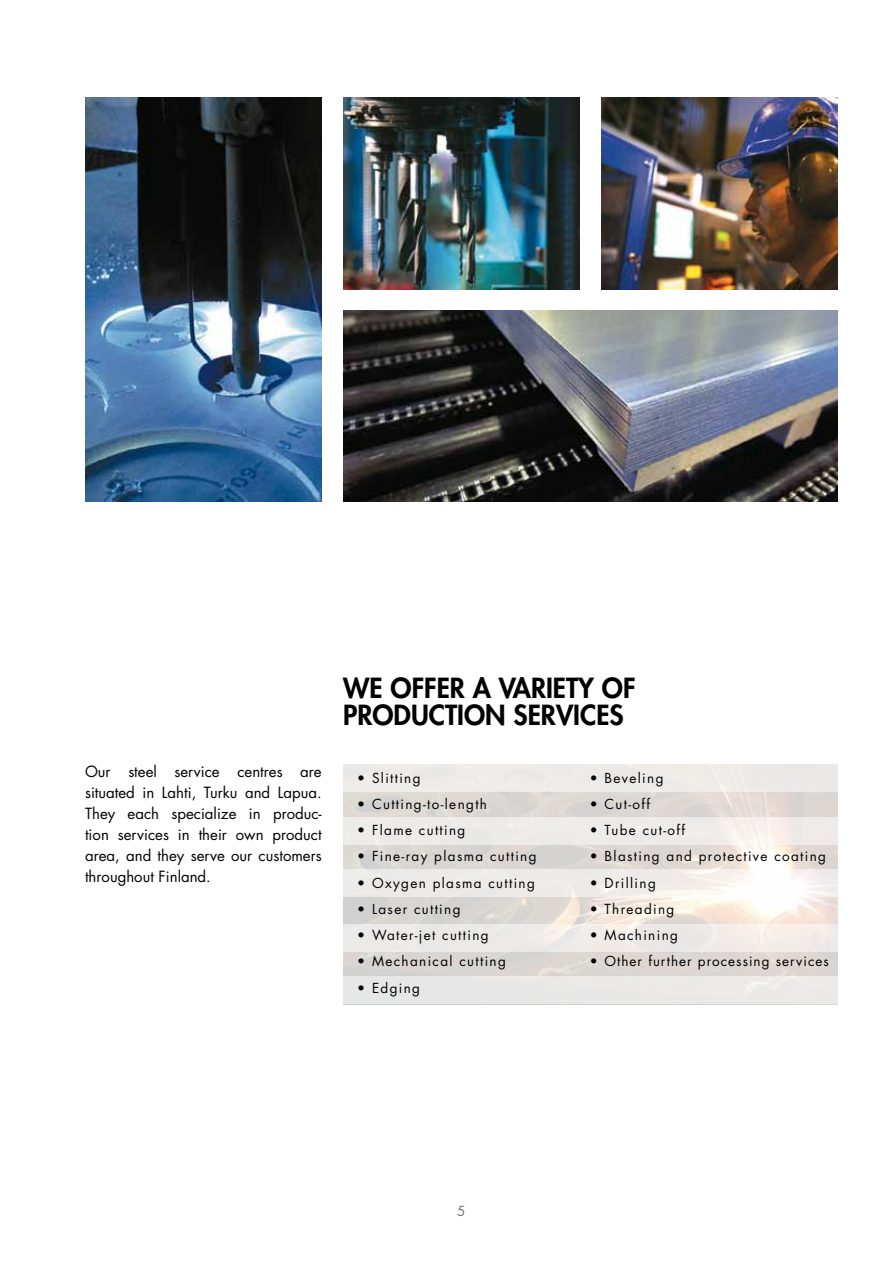
<style>
.page{position:relative;width:893px;height:1263px;background:#fff}
.page>*{position:absolute;margin:0;border:0;box-sizing:border-box;transform-origin:0 0}
.t1{font:800 27px "Futura Std";color:#000}
.t2{font:15px/21px "Futura Std";color:#000;text-align:justify}
.t3{font:13.5px "Futura Std";letter-spacing:.1em;color:#000}
.t4{font:13.5px "Futura Std";letter-spacing:.075em;color:#000}
.t5{font:13.5px "Futura Std";color:#707172}
</style>
<div class="page">
<img style="left:85px;top:98px;width:237px;height:404px">
<img style="left:343px;top:310px;width:495px;height:192px">
<img style="left:343px;top:98px;width:237px;height:191px">
<img style="left:601px;top:98px;width:237px;height:191px">
<div style="left:334px;top:764px;width:512px;height:28px;background:#edebe8"></div>
<svg style="left:343px;top:817px;width:495px;height:28px;background:#eeebe8"></svg>
<div style="left:331px;top:869px;width:512px;height:28px;background:linear-gradient(to right,#e9e8e5,#faf6f4)"></div>
<svg style="left:343px;top:924px;width:495px;height:27px;background:#eeeae8"></svg>
<div style="left:332px;top:976px;width:513px;height:28px;background:#e9e8e7"></div>
<h1 class="t1" style="left:343px;top:670px;width:64px">WE OFFER</h1>
<h1 class="t1" style="left:473px;top:670px;width:41px">A VARIET</h1>
<h1 class="t1" style="left:578px;top:670px;width:41px">Y OF</h1>
<h1 class="t1" style="left:343px;top:697px;width:18px">PRO</h1>
<h1 class="t1" style="left:394px;top:697px;width:34px">DUCTION</h1>
<h1 class="t1" style="left:514px;top:697px;width:15px">SERVICES</h1>
<p class="t2" style="left:85px;top:761px;width:238px">Our steel service centres are situated in Lahti, Turku and Lapua.<br>They each specialize in produc&shy;tion services in their own product area, and they serve our customers throughout Finland.</p>
<p class="t3" style="left:357px;top:769px;width:65px">• Slitting</p>
<p class="t3" style="left:590px;top:769px;width:75px">• Beveling</p>
<p class="t3" style="left:357px;top:795px;width:131px">• Cutting-to-length</p>
<p class="t3" style="left:590px;top:795px;width:62px">• Cut-off</p>
<p class="t3" style="left:357px;top:821px;width:110px">• Flame cutting</p>
<p class="t3" style="left:590px;top:821px;width:97px">• Tube cut-off</p>
<p class="t3" style="left:357px;top:848px;width:181px">• Fine-ray plasma cutting</p>
<p class="t3" style="left:590px;top:848px;width:238px">• Blasting and protective coating</p>
<p class="t3" style="left:357px;top:874px;width:179px">• Oxygen plasma cutting</p>
<p class="t3" style="left:590px;top:874px;width:68px">• Drilling</p>
<p class="t3" style="left:357px;top:900px;width:105px">• Laser cutting</p>
<p class="t3" style="left:590px;top:900px;width:86px">• Threading</p>
<p class="t3" style="left:357px;top:926px;width:133px">• Water-jet cutting</p>
<p class="t3" style="left:590px;top:926px;width:90px">• Machining</p>
<p class="t3" style="left:357px;top:953px;width:150px">• Mechanical cutting</p>
<p class="t4" style="left:590px;top:953px;width:241px">• Other further processing services</p>
<p class="t3" style="left:357px;top:979px;width:64px">• Edging</p>
<p class="t5" style="left:457px;top:1202px;width:10px">5</p>
</div>
